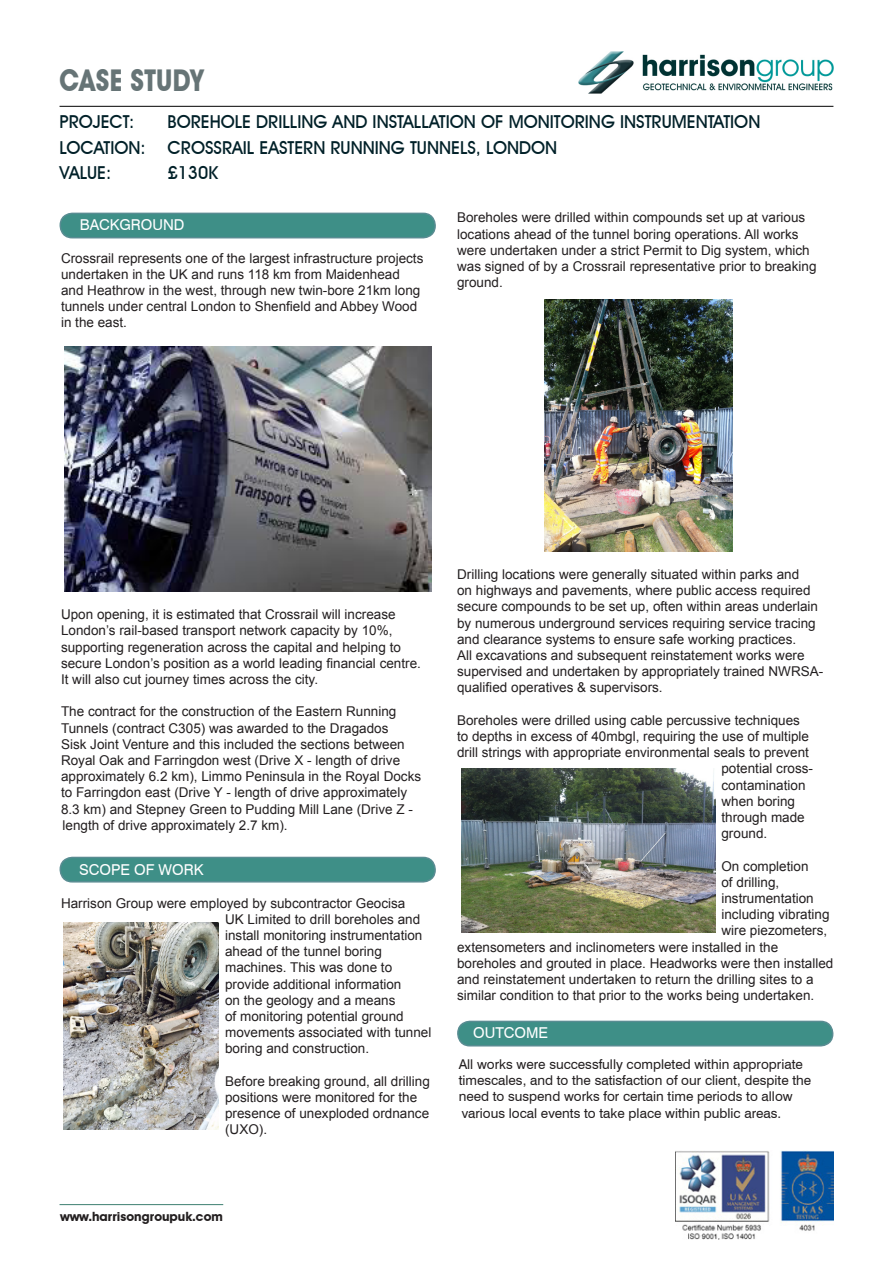
<style>
.page{position:relative;width:893px;height:1263px;background:#fff}
.page>*{position:absolute;margin:0;border:0;box-sizing:border-box;transform-origin:0 0}
.t1{font:700 30px "Avant Garde IT Cby BT";letter-spacing:.01em;color:#667476;scale:.86 1}
.Index_Body{font:500 17.85px/25.5px "Avant Garde IT Cby BT";color:#002028}
.t2{font:15px "Swiss 721 BT";color:#fff}
.t3{font:13.5px/16.2px "Arial";color:#231f20}
.t4{font:13.5px/16.2px "Swiss 721 BT";color:#231f20}
.Body{font:700 12.75px "Avant Garde IT Cby BT";color:#231f20}
</style>
<div class="page">
<div style="left:60px;top:857px;width:375px;height:25px;background:#3e8f87;border-radius:12px"></div>
<div style="left:60px;top:857px;width:376px;height:25px;border:2px solid #598c92;border-radius:12px"></div>
<div style="left:60px;top:213px;width:375px;height:25px;background:#3e8f87;border-radius:12px"></div>
<div style="left:60px;top:213px;width:376px;height:25px;border:2px solid #598c92;border-radius:12px"></div>
<img style="left:544px;top:299px;width:189px;height:252px">
<hr style="left:60px;top:1204px;width:163px;height:1px;background:#3d7f71">
<img style="left:676px;top:1151px;width:157px;height:88px">
<hr style="left:60px;top:106px;width:773px;height:1px;background:#000">
<img style="left:578px;top:51px;width:255px;height:43px">
<div style="left:458px;top:1021px;width:375px;height:25px;background:#3e8f87;border-radius:12px"></div>
<div style="left:457px;top:1021px;width:376px;height:25px;border:2px solid #598c92;border-radius:12px"></div>
<img style="left:461px;top:768px;width:254px;height:164px">
<img style="left:64px;top:347px;width:367px;height:244px">
<img style="left:64px;top:923px;width:155px;height:206px">
<p class="t1" style="left:60px;top:62px;width:169px">CASE STUDY</p>
<p class="Index_Body" style="left:60px;top:109px;width:702px;text-indent:108px">BOREHOLE DRILLING AND INSTALLATION OF MONITORING INSTRUMENTATION<br>LOCATION: CROSSRAIL EASTERN RUNNING TUNNELS, LONDON</p>
<p class="Index_Body" style="left:60px;top:160px;width:53px">VALUE:</p>
<p class="Index_Body" style="left:168px;top:160px;width:52px">£130K</p>
<p class="Index_Body" style="left:60px;top:109px;width:76px">PROJECT:</p>
<p class="t2" style="left:80px;top:216px;width:106px">BACKGROUND</p>
<p class="t3" style="left:61px;top:250px;width:364px">Crossrail represents one of the largest infrastructure projects undertaken in the UK and runs 118 km from Maidenhead and Heathrow in the west, through new twin-bore 21km long tunnels under central London to Shenfield and Abbey Wood in the east.</p>
<p class="t3" style="left:457px;top:210px;width:361px">Boreholes were drilled within compounds set up at various locations ahead of the tunnel boring operations. All works were undertaken under a strict Permit to Dig system, which was signed of by a Crossrail representative prior to breaking ground.</p>
<p class="t3" style="left:61px;top:606px;width:361px">Upon opening, it is estimated that Crossrail will increase London’s rail-based transport network capacity by 10%, supporting regeneration across the capital and helping to secure London’s position as a world leading financial centre.<br>It will also cut journey times across the city.</p>
<p class="t3" style="left:61px;top:704px;width:362px">The contract for the construction of the Eastern Running Tunnels (contract C305) was awarded to the Dragados<br>Sisk Joint Venture and this included the sections between Royal Oak and Farringdon west (Drive X - length of drive approximately 6.2 km), Limmo Peninsula in the Royal Docks to Farringdon east (Drive Y - length of drive approximately 8.3 km) and Stepney Green to Pudding Mill Lane (Drive Z - length of drive approximately 2.7 km).</p>
<p class="t2" style="left:79px;top:861px;width:126px">SCOPE OF WORK</p>
<p class="t3" style="left:225px;top:895px;width:208px;text-indent:-164px">Harrison Group were employed by subcontractor Geocisa<br>UK Limited to drill boreholes and install monitoring instrumentation ahead of the tunnel boring machines. This was done to provide additional information<br>on the geology and a means<br>of monitoring potential ground movements associated with tunnel boring and construction.</p>
<p class="t3" style="left:225px;top:1073px;width:206px">Before breaking ground, all drilling positions were monitored for the presence of unexploded ordnance (UXO).</p>
<p class="t3" style="left:457px;top:566px;width:368px">Drilling locations were generally situated within parks and<br>on highways and pavements, where public access required secure compounds to be set up, often within areas underlain by numerous underground services requiring service tracing and clearance systems to ensure safe working practices.<br>All excavations and subsequent reinstatement works were supervised and undertaken by appropriately trained NWRSA&shy;qualified operatives &amp; supervisors.</p>
<p class="t3" style="left:457px;top:712px;width:344px">Boreholes were drilled using cable percussive techniques</p>
<p class="t3" style="left:457px;top:728px;width:353px">to depths in excess of 40mbgl, requiring the use of multiple</p>
<p class="t3" style="left:457px;top:744px;width:353px">drill strings with appropriate environmental seals to prevent</p>
<p class="t3" style="left:721px;top:761px;width:93px">potential cross-</p>
<p class="t3" style="left:721px;top:777px;width:86px">contamination</p>
<p class="t3" style="left:721px;top:793px;width:75px">when boring</p>
<p class="t3" style="left:721px;top:809px;width:85px">through made</p>
<p class="t3" style="left:721px;top:825px;width:47px">ground.</p>
<p class="t3" style="left:721px;top:858px;width:89px">On completion</p>
<p class="t3" style="left:721px;top:874px;width:59px">of drilling,</p>
<p class="t3" style="left:721px;top:890px;width:94px">instrumentation</p>
<p class="t3" style="left:721px;top:906px;width:110px">including vibrating</p>
<p class="t3" style="left:721px;top:923px;width:107px">wire piezometers,</p>
<p class="t3" style="left:457px;top:939px;width:323px">extensometers and inclinometers were installed in the</p>
<p class="t3" style="left:457px;top:955px;width:378px">boreholes and grouted in place. Headworks were then installed</p>
<p class="t3" style="left:457px;top:971px;width:358px">and reinstatement undertaken to return the drilling sites to a</p>
<p class="t3" style="left:457px;top:987px;width:359px">similar condition to that prior to the works being undertaken.</p>
<p class="t2" style="left:473px;top:1024px;width:76px">OUTCOME</p>
<p class="t4" style="left:459px;top:1056px;width:354px">All works were successfully completed within appropriate timescales, and to the satisfaction of our client, despite the need to suspend works for certain time periods to allow various local events to take place within public areas.</p>
<p class="Body" style="left:60px;top:1208px;width:164px">www.harrisongroupuk.com</p>
</div>
